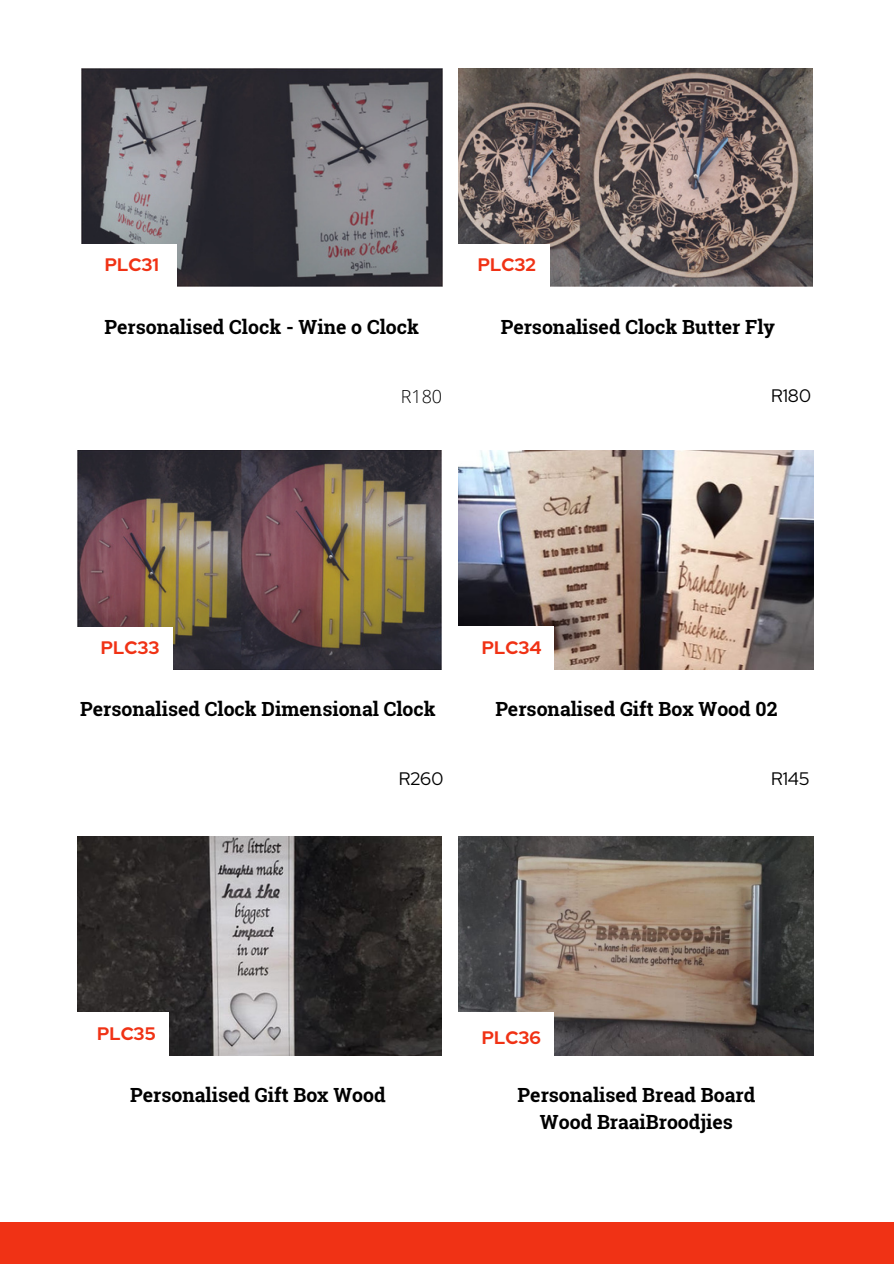
<style>
.page{position:relative;width:894px;height:1264px;background:#fff}
.page>*{position:absolute;margin:0;border:0;box-sizing:border-box;transform-origin:0 0}
.t1{font:700 19.5px/27px "Roboto Slab";color:#000;text-align:center}
.t2{font:700 18px "Red Hat Display";color:#f03215}
.t3{font:18px "Red Hat Display";color:#000}
.t4{font:300 18px "Open Sans";color:#000}
</style>
<div class="page">
<img style="left:82px;top:68px;width:360px;height:219px">
<img style="left:78px;top:450px;width:364px;height:219px">
<img style="left:78px;top:836px;width:364px;height:219px">
<img style="left:458px;top:68px;width:354px;height:219px">
<img style="left:458px;top:836px;width:355px;height:219px">
<div style="left:78px;top:244px;width:99px;height:45px;background:#fff"></div>
<div style="left:71px;top:626px;width:102px;height:50px;background:#fff"></div>
<div style="left:65px;top:1012px;width:104px;height:48px;background:#fff"></div>
<div style="left:447px;top:244px;width:102px;height:50px;background:#fff"></div>
<img style="left:458px;top:450px;width:355px;height:219px">
<div style="left:455px;top:626px;width:99px;height:46px;background:#fff"></div>
<div style="left:455px;top:1012px;width:99px;height:48px;background:#fff"></div>
<div style="left:0;top:1222px;width:893px;height:41px;background:#f03215"></div>
<p class="t2" style="left:105px;top:253px;width:55px">PLC31</p>
<p class="t1" style="left:104px;top:312px;width:316px">Personalised Clock - Wine o Clock</p>
<p class="t2" style="left:478px;top:253px;width:59px">PLC32</p>
<p class="t1" style="left:500px;top:312px;width:276px">Personalised Clock Butter Fly</p>
<p class="t2" style="left:101px;top:635px;width:60px">PLC33</p>
<p class="t4" style="left:400px;top:383px;width:43px">R180</p>
<p class="t3" style="left:770px;top:383px;width:41px">R180</p>
<p class="t2" style="left:481px;top:635px;width:61px">PLC34</p>
<p class="t1" style="left:80px;top:694px;width:357px">Personalised Clock Dimensional Clock</p>
<p class="t3" style="left:399px;top:766px;width:46px">R260</p>
<p class="t1" style="left:495px;top:694px;width:283px">Personalised Gift Box Wood 02</p>
<p class="t3" style="left:770px;top:766px;width:40px">R145</p>
<p class="t2" style="left:97px;top:1021px;width:60px">PLC35</p>
<p class="t1" style="left:130px;top:1080px;width:257px">Personalised Gift Box Wood</p>
<p class="t2" style="left:481px;top:1025px;width:61px">PLC36</p>
<p class="t1" style="left:517px;top:1080px;width:239px">Personalised Bread Board<br>Wood BraaiBroodjies</p>
</div>
